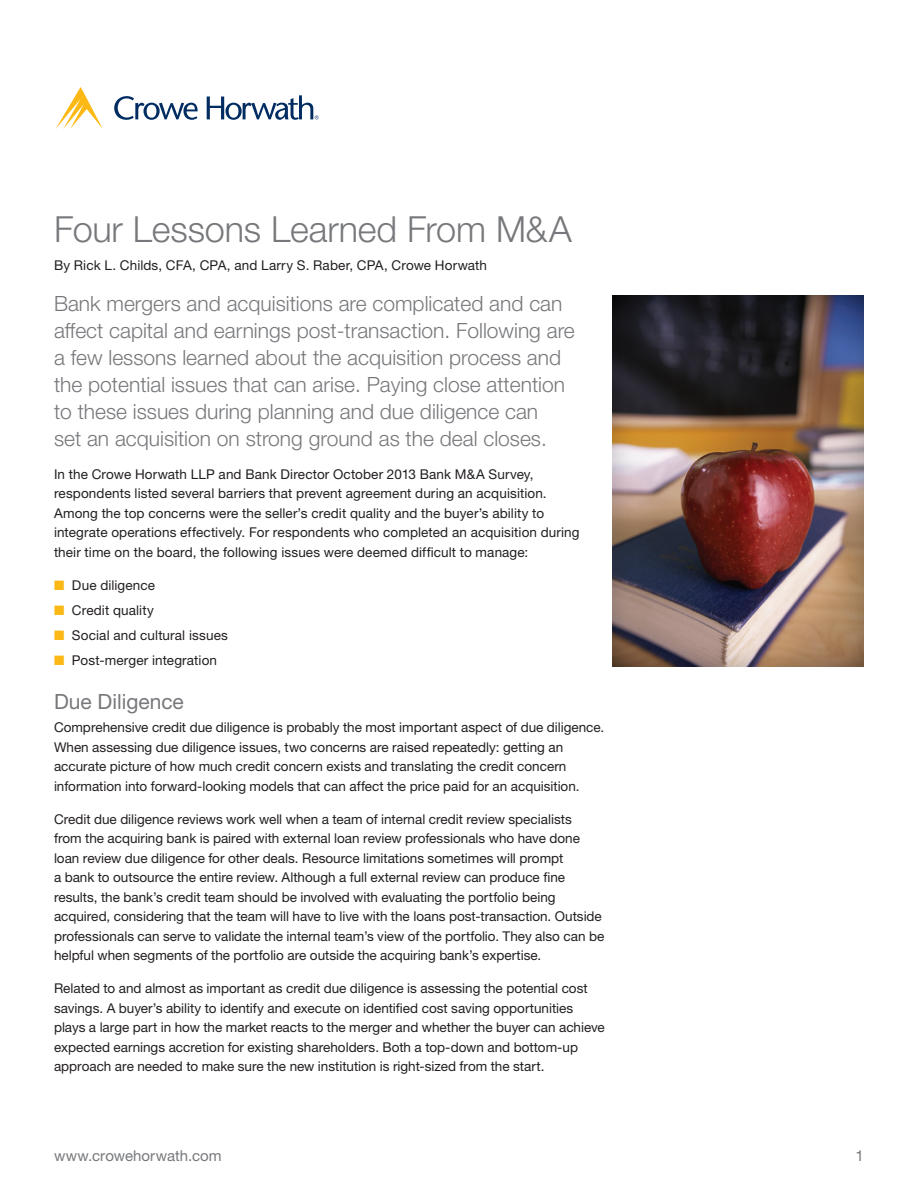
<style>
.page{position:relative;width:918px;height:1188px;background:#fff}
.page>*{position:absolute;margin:0;border:0;box-sizing:border-box;transform-origin:0 0}
.t1{font:300 36px "Helvetica Neue LT Std";letter-spacing:-.005em;color:#76787b}
.t2{font:300 21px/27px "Helvetica Neue LT Std";color:#76787b}
.t3{font:21px "Helvetica Neue LT Std";color:#76787b}
.t4{font:15px "Helvetica Neue LT Std";letter-spacing:.005em;color:#76787b}
.t5{font:13.5px/19.5px "Helvetica Neue LT Std";color:#231f20}
.s1{color:#fcb814}
</style>
<div class="page">
<svg style="left:114px;top:96px;width:84px;height:24px"></svg>
<svg style="left:56px;top:87px;width:47px;height:42px"></svg>
<svg style="left:207px;top:95px;width:112px;height:25px"></svg>
<div style="left:611px;top:293px;width:255px;height:375px;background:#231f20;opacity:.25"></div>
<h1 class="t1" style="left:54px;top:207px;width:519px">Four Lessons Learned From M&amp;A</h1>
<p class="t5" style="left:54px;top:256px;width:434px">By Rick L. Childs, CFA, CPA, and Larry S. Raber, CPA, Crowe Horwath</p>
<p class="t2" style="left:54px;top:289px;width:522px">Bank mergers and acquisitions are complicated and can affect capital and earnings post-transaction. Following are a few lessons learned about the acquisition process and the potential issues that can arise. Paying close attention to these issues during planning and due diligence can<br>set an acquisition on strong ground as the deal closes.</p>
<p class="t5" style="left:54px;top:464px;width:527px">In the Crowe Horwath LLP and Bank Director October 2013 Bank M&amp;A Survey, respondents listed several barriers that prevent agreement during an acquisition.<br>Among the top concerns were the seller’s credit quality and the buyer’s ability to integrate operations effectively. For respondents who completed an acquisition during their time on the board, the following issues were deemed difficult to manage:</p>
<p class="t5" style="left:54px;top:575px;width:103px"><span class="s1">■</span> Due diligence</p>
<p class="t5" style="left:54px;top:600px;width:101px"><span class="s1">■</span> Credit quality</p>
<p class="t5" style="left:54px;top:625px;width:175px"><span class="s1">■</span> Social and cultural issues</p>
<p class="t5" style="left:54px;top:650px;width:165px"><span class="s1">■</span> Post-merger integration</p>
<h2 class="t3" style="left:54px;top:689px;width:131px">Due Diligence</h2>
<p class="t5" style="left:54px;top:717px;width:552px">Comprehensive credit due diligence is probably the most important aspect of due diligence.<br>When assessing due diligence issues, two concerns are raised repeatedly: getting an accurate picture of how much credit concern exists and translating the credit concern information into forward-looking models that can affect the price paid for an acquisition.</p>
<p class="t5" style="left:54px;top:809px;width:552px">Credit due diligence reviews work well when a team of internal credit review specialists<br>from the acquiring bank is paired with external loan review professionals who have done loan review due diligence for other deals. Resource limitations sometimes will prompt<br>a bank to outsource the entire review. Although a full external review can produce fine results, the bank’s credit team should be involved with evaluating the portfolio being acquired, considering that the team will have to live with the loans post-transaction. Outside professionals can serve to validate the internal team’s view of the portfolio. They also can be helpful when segments of the portfolio are outside the acquiring bank’s expertise.</p>
<p class="t5" style="left:54px;top:978px;width:552px">Related to and almost as important as credit due diligence is assessing the potential cost savings. A buyer’s ability to identify and execute on identified cost saving opportunities plays a large part in how the market reacts to the merger and whether the buyer can achieve expected earnings accretion for existing shareholders. Both a top-down and bottom-up approach are needed to make sure the new institution is right-sized from the start.</p>
<p class="t4" style="left:54px;top:1147px;width:169px">www.crowehorwath.com</p>
<p class="t4" style="left:856px;top:1147px;width:10px">1</p>
</div>
